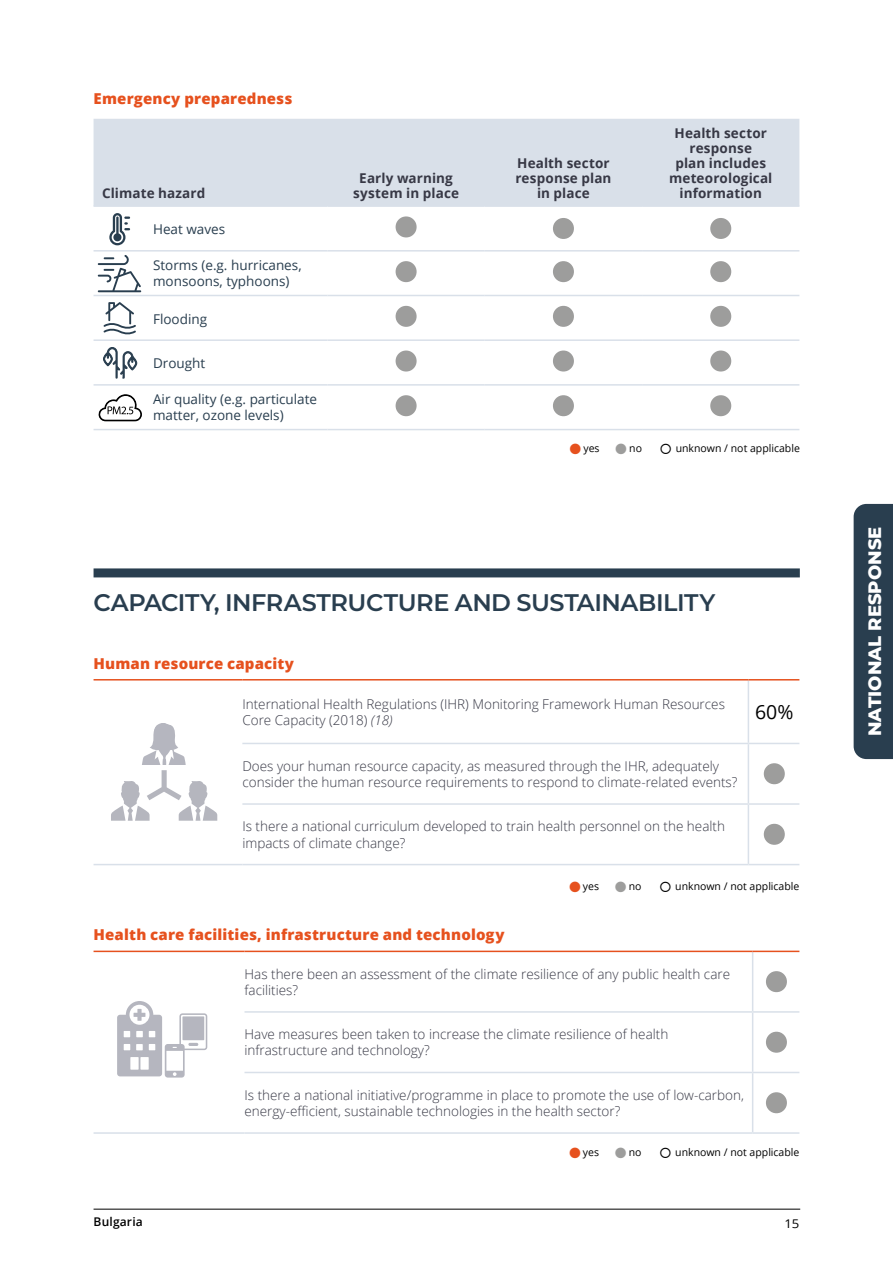
<style>
.page{position:relative;width:893px;height:1263px;background:#fff}
.page>*{position:absolute;margin:0;border:0;box-sizing:border-box;transform-origin:0 0}
.H2_Sub_RuleAbove{font:600 24px "Montserrat";letter-spacing:-.02em;color:#293e4f}
.T_Body-orig_template{font:19.5px "Open Sans";color:#000}
.t1{font:800 18px "Montserrat";color:#fff}
.Table_head_Orange{font:800 15px "Open Sans";letter-spacing:.01em;color:#e6511e}
.T_Body-orig_template-2{font:300 13.5px/16.2px "Open Sans";color:#373845}
.Table_head_SB{font:700 13.5px/15px "Open Sans";letter-spacing:.01em;color:#373845;text-align:center}
.T_Body-orig_template-3{font:13.5px/16.2px "Open Sans";color:#293e4f}
.t2{font:600 12px "Open Sans";letter-spacing:.015em;color:#000}
.t3{font:12px "Open Sans";color:#000;scale:1.1 1}
.Notes{font:10.5px "Open Sans";color:#000}
.s1{color:#e6511e}
.s2{color:#9d9d9c}
.s3{font-style:italic}
</style>
<div class="page">
<hr style="left:94px;top:1209px;width:706px;height:1px;background:#000">
<div style="left:854px;top:504px;width:39px;height:255px;background:#293e4f"></div>
<div style="left:94px;top:119px;width:705px;height:86px;background:#d9e0e9"></div>
<hr style="left:327px;top:250px;width:158px;height:2px;background:#d9e0e9">
<hr style="left:642px;top:250px;width:157px;height:2px;background:#d9e0e9">
<hr style="left:94px;top:295px;width:233px;height:1px;background:#d9e0e9">
<hr style="left:327px;top:295px;width:158px;height:1px;background:#d9e0e9">
<hr style="left:642px;top:295px;width:157px;height:1px;background:#d9e0e9">
<hr style="left:94px;top:339px;width:233px;height:2px;background:#d9e0e9">
<hr style="left:327px;top:339px;width:158px;height:2px;background:#d9e0e9">
<hr style="left:642px;top:339px;width:157px;height:2px;background:#d9e0e9">
<hr style="left:327px;top:384px;width:158px;height:2px;background:#d9e0e9">
<hr style="left:642px;top:384px;width:157px;height:2px;background:#d9e0e9">
<hr style="left:327px;top:429px;width:158px;height:1px;background:#d9e0e9">
<hr style="left:642px;top:429px;width:157px;height:1px;background:#d9e0e9">
<hr style="left:94px;top:384px;width:233px;height:2px;background:#d9e0e9">
<hr style="left:94px;top:429px;width:233px;height:1px;background:#d9e0e9">
<hr style="left:485px;top:250px;width:157px;height:2px;background:#d9e0e9">
<hr style="left:485px;top:295px;width:157px;height:1px;background:#d9e0e9">
<hr style="left:485px;top:339px;width:157px;height:2px;background:#d9e0e9">
<hr style="left:485px;top:384px;width:157px;height:2px;background:#d9e0e9">
<hr style="left:485px;top:429px;width:157px;height:1px;background:#d9e0e9">
<hr style="left:327px;top:205px;width:158px;height:2px;background:#d9e0e9">
<hr style="left:485px;top:205px;width:157px;height:2px;background:#d9e0e9">
<hr style="left:642px;top:205px;width:157px;height:2px;background:#d9e0e9">
<hr style="left:94px;top:205px;width:233px;height:2px;background:#d9e0e9">
<hr style="left:94px;top:250px;width:233px;height:2px;background:#d9e0e9">
<svg style="left:396px;top:216px;width:21px;height:21px"></svg>
<svg style="left:553px;top:218px;width:21px;height:21px"></svg>
<svg style="left:710px;top:218px;width:21px;height:21px"></svg>
<svg style="left:396px;top:261px;width:21px;height:21px"></svg>
<svg style="left:553px;top:261px;width:21px;height:21px"></svg>
<svg style="left:710px;top:261px;width:21px;height:21px"></svg>
<svg style="left:396px;top:306px;width:21px;height:21px"></svg>
<svg style="left:553px;top:306px;width:21px;height:21px"></svg>
<svg style="left:710px;top:306px;width:21px;height:21px"></svg>
<svg style="left:396px;top:350px;width:21px;height:21px"></svg>
<svg style="left:553px;top:350px;width:21px;height:21px"></svg>
<svg style="left:710px;top:350px;width:21px;height:21px"></svg>
<svg style="left:396px;top:395px;width:21px;height:21px"></svg>
<svg style="left:553px;top:395px;width:21px;height:21px"></svg>
<svg style="left:710px;top:395px;width:21px;height:21px"></svg>
<svg style="left:109px;top:213px;width:21px;height:32px"></svg>
<svg style="left:98px;top:255px;width:43px;height:37px"></svg>
<svg style="left:103px;top:302px;width:33px;height:33px"></svg>
<svg style="left:103px;top:347px;width:34px;height:32px"></svg>
<svg style="left:98px;top:394px;width:44px;height:27px"></svg>
<div style="left:94px;top:568px;width:706px;height:9px;background:#293e4f"></div>
<hr style="left:244px;top:1011px;width:509px;height:2px;background:#d9e0e9">
<hr style="left:753px;top:1011px;width:46px;height:2px;background:#d9e0e9">
<hr style="left:244px;top:1072px;width:509px;height:1px;background:#d9e0e9">
<hr style="left:753px;top:1072px;width:46px;height:1px;background:#d9e0e9">
<hr style="left:94px;top:1132px;width:150px;height:2px;background:#d9e0e9">
<hr style="left:244px;top:1132px;width:509px;height:2px;background:#d9e0e9">
<hr style="left:753px;top:1132px;width:46px;height:2px;background:#d9e0e9">
<hr style="left:752px;top:952px;width:1px;height:59px;background:#d9e0e9">
<hr style="left:752px;top:1013px;width:1px;height:59px;background:#d9e0e9">
<hr style="left:752px;top:1073px;width:1px;height:59px;background:#d9e0e9">
<hr style="left:94px;top:951px;width:150px;height:1px;background:#e6511e">
<hr style="left:244px;top:951px;width:509px;height:1px;background:#e6511e">
<hr style="left:753px;top:951px;width:46px;height:1px;background:#e6511e">
<svg style="left:766px;top:971px;width:21px;height:21px"></svg>
<svg style="left:766px;top:1032px;width:21px;height:21px"></svg>
<svg style="left:766px;top:1092px;width:21px;height:21px"></svg>
<svg style="left:117px;top:1001px;width:90px;height:76px"></svg>
<hr style="left:748px;top:743px;width:51px;height:1px;background:#d9e0e9">
<hr style="left:748px;top:803px;width:51px;height:2px;background:#d9e0e9">
<hr style="left:748px;top:680px;width:1px;height:63px;background:#d9e0e9">
<hr style="left:242px;top:743px;width:506px;height:1px;background:#d9e0e9">
<hr style="left:748px;top:744px;width:1px;height:59px;background:#d9e0e9">
<hr style="left:242px;top:803px;width:506px;height:2px;background:#d9e0e9">
<hr style="left:748px;top:805px;width:1px;height:59px;background:#d9e0e9">
<hr style="left:94px;top:864px;width:148px;height:1px;background:#d9e0e9">
<hr style="left:242px;top:864px;width:506px;height:1px;background:#d9e0e9">
<hr style="left:748px;top:864px;width:51px;height:1px;background:#d9e0e9">
<hr style="left:94px;top:679px;width:148px;height:1px;background:#e6511e">
<hr style="left:242px;top:679px;width:506px;height:1px;background:#e6511e">
<hr style="left:748px;top:679px;width:51px;height:1px;background:#e6511e">
<svg style="left:764px;top:763px;width:21px;height:21px"></svg>
<svg style="left:764px;top:824px;width:21px;height:21px"></svg>
<svg style="left:111px;top:770px;width:106px;height:51px"></svg>
<svg style="left:142px;top:723px;width:44px;height:41px"></svg>
<p class="Table_head_Orange" style="left:94px;top:87px;width:200px">Emergency preparedness</p>
<p class="Table_head_SB" style="left:102px;top:185px;width:105px">Climate hazard</p>
<p class="T_Body-orig_template-3" style="left:153px;top:221px;width:74px">Heat waves</p>
<p class="T_Body-orig_template-3" style="left:153px;top:257px;width:150px">Storms (e.g. hurricanes, monsoons, typhoons)</p>
<p class="T_Body-orig_template-3" style="left:153px;top:310px;width:56px">Flooding</p>
<p class="T_Body-orig_template-3" style="left:153px;top:355px;width:54px">Drought</p>
<p class="T_Body-orig_template-3" style="left:153px;top:391px;width:166px">Air quality (e.g. particulate matter, ozone levels)</p>
<p class="Table_head_SB" style="left:353px;top:170px;width:107px">Early warning system in place</p>
<p class="Table_head_SB" style="left:515px;top:155px;width:98px">Health sector response plan in place</p>
<p class="Table_head_SB" style="left:669px;top:125px;width:105px">Health sector response<br>plan includes meteorological information</p>
<p class="Notes" style="left:570px;top:441px;width:31px"><span class="s1">■</span> yes</p>
<p class="Notes" style="left:616px;top:441px;width:185px"><span class="s2">■</span> no ○ unknown / not applicable</p>
<p class="H2_Sub_RuleAbove" style="left:94px;top:586px;width:623px">CAPACITY, INFRASTRUCTURE AND SUSTAINABILITY</p>
<p class="Table_head_Orange" style="left:94px;top:652px;width:202px">Human resource capacity</p>
<p class="T_Body-orig_template-2" style="left:242px;top:695px;width:484px">International Health Regulations (IHR) Monitoring Framework Human Resources<br>Core Capacity (2018) <span class="s3">(18)</span></p>
<p class="T_Body-orig_template" style="left:755px;top:699px;width:40px">60%</p>
<p class="T_Body-orig_template-2" style="left:242px;top:757px;width:497px">Does your human resource capacity, as measured through the IHR, adequately consider the human resource requirements to respond to climate-related events?</p>
<p class="T_Body-orig_template-2" style="left:242px;top:818px;width:484px">Is there a national curriculum developed to train health personnel on the health impacts of climate change?</p>
<p class="Notes" style="left:570px;top:879px;width:31px"><span class="s1">■</span> yes</p>
<p class="Notes" style="left:615px;top:879px;width:185px"><span class="s2">■</span> no ○ unknown / not applicable</p>
<p class="Table_head_Orange" style="left:94px;top:923px;width:412px">Health care facilities, infrastructure and technology</p>
<p class="T_Body-orig_template-2" style="left:244px;top:965px;width:487px">Has there been an assessment of the climate resilience of any public health care facilities?</p>
<p class="T_Body-orig_template-2" style="left:244px;top:1026px;width:425px">Have measures been taken to increase the climate resilience of health infrastructure and technology?</p>
<p class="T_Body-orig_template-2" style="left:244px;top:1086px;width:501px">Is there a national initiative/programme in place to promote the use of low-carbon, energy-efficient, sustainable technologies in the health sector?</p>
<p class="Notes" style="left:570px;top:1145px;width:31px"><span class="s1">■</span> yes</p>
<p class="Notes" style="left:615px;top:1145px;width:185px"><span class="s2">■</span> no ○ unknown / not applicable</p>
<p class="t2" style="left:94px;top:1213px;width:51px">Bulgaria</p>
<p class="t3" style="left:784px;top:1215px;width:15px">15</p>
<h3 class="t1" style="left:861px;top:736px;width:211px;rotate:-90deg">NATIONAL RESPONSE</h3>
</div>
